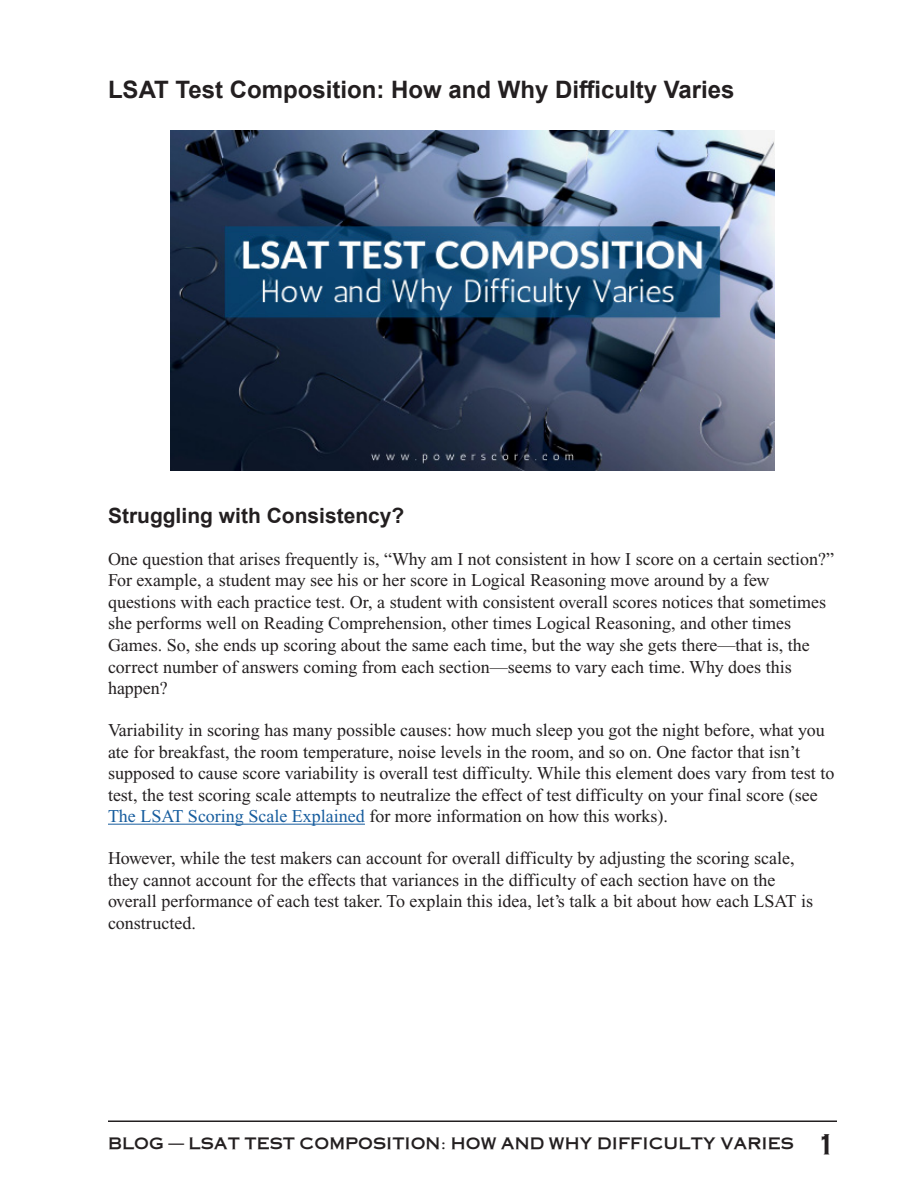
<style>
.page{position:relative;width:918px;height:1188px;background:#fff}
.page>*{position:absolute;margin:0;border:0;box-sizing:border-box;transform-origin:0 0}
.Head{font:700 24px "Arial";color:#231f20}
.Sub-Head_1{font:700 21px "Arial";color:#231f20}
.t1{font:18px/21.6px "Times New Roman";color:#231f20}
.t2{font:15.75px "Ironclad";color:#231f20}
.s1{color:#175d9e}
.s2{font-size:27px}
</style>
<div class="page">
<hr style="left:108px;top:1120px;width:729px;height:2px;background:#231f20">
<hr style="left:108px;top:824px;width:257px;height:1px;background:#175d9e">
<img style="left:170px;top:130px;width:605px;height:340px">
<p class="Head" style="left:108px;top:73px;width:628px">LSAT Test Composition: How and Why Difficulty Varies</p>
<p class="Sub-Head_1" style="left:108px;top:500px;width:298px">Struggling with Consistency?</p>
<p class="t1" style="left:108px;top:548px;width:728px">One question that arises frequently is, “Why am I not consistent in how I score on a certain section?” For example, a student may see his or her score in Logical Reasoning move around by a few questions with each practice test. Or, a student with consistent overall scores notices that sometimes she performs well on Reading Comprehension, other times Logical Reasoning, and other times Games. So, she ends up scoring about the same each time, but the way she gets there—that is, the correct number of answers coming from each section—seems to vary each time. Why does this happen?</p>
<p class="t1" style="left:108px;top:719px;width:728px">Variability in scoring has many possible causes: how much sleep you got the night before, what you ate for breakfast, the room temperature, noise levels in the room, and so on. One factor that isn’t supposed to cause score variability is overall test difficulty. While this element does vary from test to test, the test scoring scale attempts to neutralize the effect of test difficulty on your final score (see <span class="s1">The LSAT Scoring Scale Explained</span> for more information on how this works).</p>
<p class="t1" style="left:108px;top:847px;width:707px">However, while the test makers can account for overall difficulty by adjusting the scoring scale, they cannot account for the effects that variances in the difficulty of each section have on the overall performance of each test taker. To explain this idea, let’s talk a bit about how each LSAT is constructed.</p>
<p class="t2" style="left:108px;top:1134px;width:731px">BLOG — LSAT TEST COMPOSITION: HOW AND WHY DIFFICULTY VARIES <span class="s2">1</span></p>
</div>
